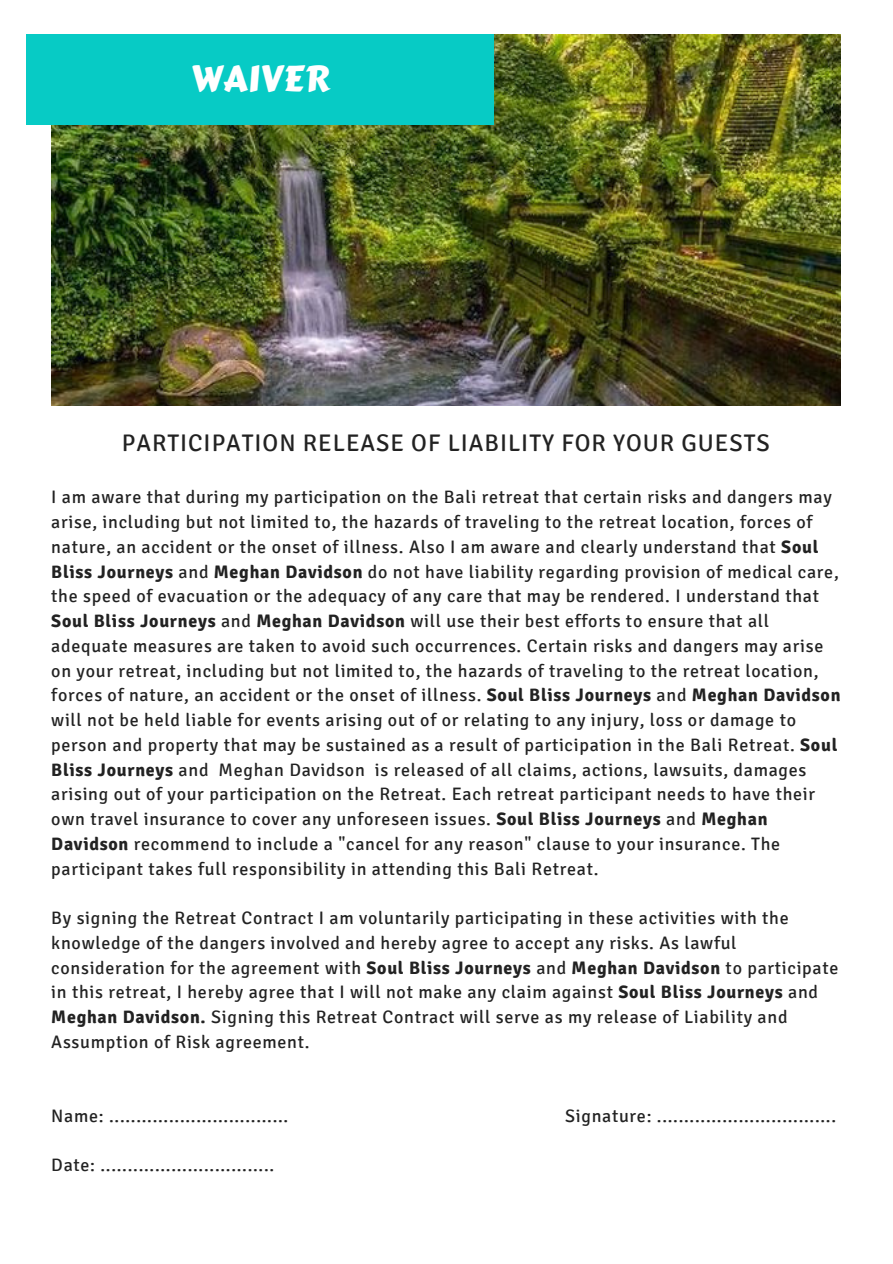
<style>
.page{position:relative;width:893px;height:1264px;background:#fff}
.page>*{position:absolute;margin:0;border:0;box-sizing:border-box;transform-origin:0 0}
.t1{font:36px "Carter One";letter-spacing:.01em;color:#fff}
.t2{font:24px "Signika";letter-spacing:.04em;color:#222}
.t3{font:18px/24.8px "Signika";letter-spacing:.04em;color:#222}
.s1{font-weight:700}
</style>
<div class="page">
<img style="left:51px;top:34px;width:789px;height:371px">
<div style="left:26px;top:34px;width:468px;height:90px;background:#07cbc5"></div>
<p class="t1" style="left:190px;top:51px;width:141px">WAIVER</p>
<p class="t2" style="left:122px;top:428px;width:649px">PARTICIPATION RELEASE OF LIABILITY FOR YOUR GUESTS</p>
<p class="t3" style="left:51px;top:485px;width:790px">I am aware that during my participation on the Bali retreat that certain risks and dangers may arise, including but not limited to, the hazards of traveling to the retreat location, forces of nature, an accident or the onset of illness. Also I am aware and clearly understand that <span class="s1">Soul Bliss Journeys</span> and <span class="s1">Meghan Davidson</span> do not have liability regarding provision of medical care, the speed of evacuation or the adequacy of any care that may be rendered. I understand that <span class="s1">Soul Bliss Journeys</span> and <span class="s1">Meghan Davidson</span> will use their best efforts to ensure that all adequate measures are taken to avoid such occurrences. Certain risks and dangers may arise on your retreat, including but not limited to, the hazards of traveling to the retreat location, forces of nature, an accident or the onset of illness. <span class="s1">Soul Bliss Journeys</span> and <span class="s1">Meghan Davidson </span>will not be held liable for events arising out of or relating to any injury, loss or damage to person and property that may be sustained as a result of participation in the Bali Retreat. <span class="s1">Soul Bliss Journeys</span> and Meghan Davidson is released of all claims, actions, lawsuits, damages arising out of your participation on the Retreat. Each retreat participant needs to have their own travel insurance to cover any unforeseen issues. <span class="s1">Soul Bliss Journeys</span> and <span class="s1">Meghan Davidson</span> recommend to include a "cancel for any reason" clause to your insurance. The participant takes full responsibility in attending this Bali Retreat.</p>
<p class="t3" style="left:51px;top:905px;width:788px">By signing the Retreat Contract I am voluntarily participating in these activities with the knowledge of the dangers involved and hereby agree to accept any risks. As lawful consideration for the agreement with <span class="s1">Soul Bliss Journeys</span> and <span class="s1">Meghan Davidson</span> to participate in this retreat, I hereby agree that I will not make any claim against <span class="s1">Soul Bliss Journeys</span> and <span class="s1">Meghan Davidson.</span> Signing this Retreat Contract will serve as my release of Liability and Assumption of Risk agreement.</p>
<p class="t3" style="left:51px;top:1103px;width:238px">Name: .................................</p>
<p class="t3" style="left:565px;top:1103px;width:272px">Signature: .................................</p>
<p class="t3" style="left:51px;top:1153px;width:224px">Date: ................................</p>
</div>
